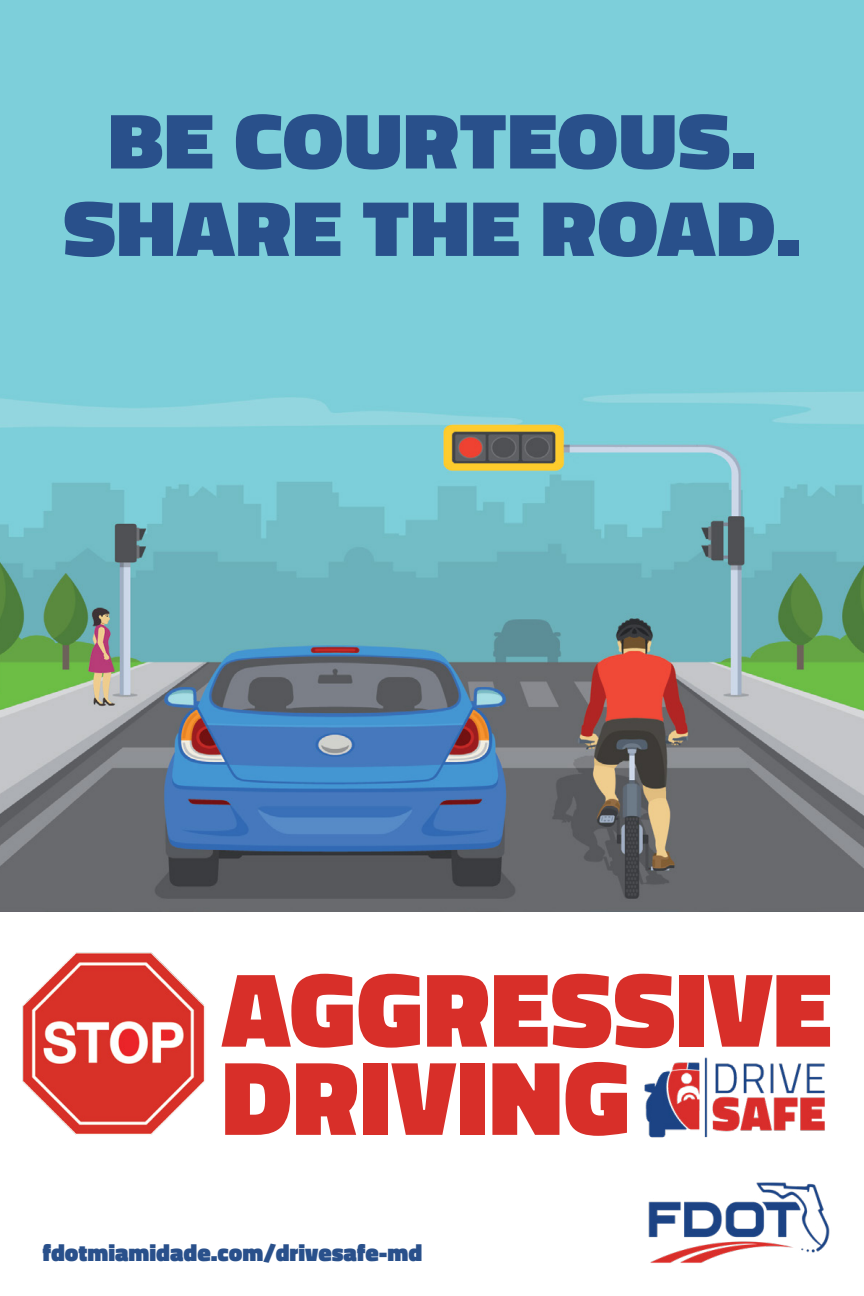
<style>
.page{position:relative;width:864px;height:1296px;background:#fff}
.page>*{position:absolute;margin:0;border:0;box-sizing:border-box;transform-origin:0 0}
.t1{font:900 106.8px/88.2px "Titillium Web";letter-spacing:.01em;color:#d82f29}
.t2{font:900 79.5px/87.3px "Titillium Web";letter-spacing:.01em;color:#29508b;text-align:center;scale:1.14 1}
.t3{font:900 24.3px "Titillium Web";color:#29508b}
</style>
<div class="page">
<img style="left:648px;top:1182px;width:182px;height:81px">
<img style="left:22px;top:952px;width:183px;height:183px">
<img style="left:644px;top:1057px;width:181px;height:81px">
<img style="left:0;top:0;width:864px;height:911px">
<h2 class="t2" style="left:63px;top:97px;width:649px">BE COURTEOUS.<br>SHARE THE ROAD.</h2>
<h1 class="t1" style="left:222px;top:966px;width:611px">AGGRESSIVE<br>DRIVING</h1>
<p class="t3" style="left:42px;top:1235px;width:381px">fdotmiamidade.com/drivesafe-md</p>
</div>
